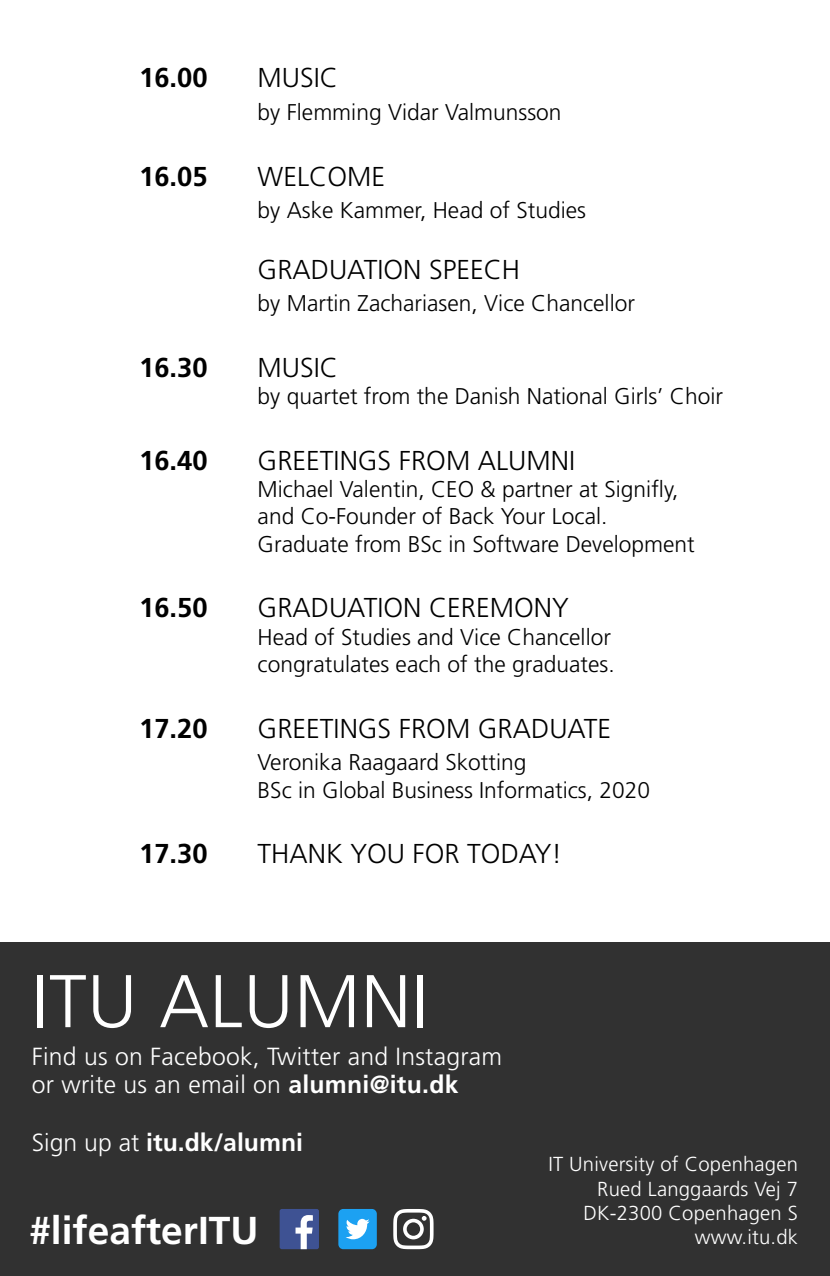
<style>
.page{position:relative;width:830px;height:1276px;background:#fff}
.page>*{position:absolute;margin:0;border:0;box-sizing:border-box;transform-origin:0 0}
.t1{font:300 74.48px "Frutiger LT Std";letter-spacing:.01em;color:#fff}
.t2{font:700 38.93px "Frutiger LT Std";color:#fff}
.t3{font:300 27.22px "Frutiger LT Std";color:#000}
.t4{font:700 27.22px "Frutiger LT Std";color:#000}
.t5{font:300 24.75px/28.3px "Frutiger LT Std";letter-spacing:.01em;color:#fff}
.t6{font:700 24.75px "Frutiger LT Std";color:#fff}
.t7{font:300 22.72px/27.2px "Frutiger LT Std";color:#000}
.t8{font:300 20.25px/24.3px "Frutiger LT Std";letter-spacing:.01em;color:#fff;text-align:right}
.s1{font-weight:700}
.s2{font-weight:300}
</style>
<div class="page">
<div style="left:0;top:942px;width:829px;height:334px;background:#313131"></div>
<div style="left:279px;top:1209px;width:40px;height:40px;background:#3e5293;border-radius:2px"></div>
<svg style="left:295px;top:1215px;width:18px;height:34px"></svg>
<div style="left:338px;top:1209px;width:38px;height:40px;background:#1ca1f2;border-radius:5px"></div>
<svg style="left:346px;top:1218px;width:23px;height:21px"></svg>
<svg style="left:393px;top:1209px;width:40px;height:40px"></svg>
<p class="t4" style="left:139px;top:62px;width:70px">16.00</p>
<p class="t3" style="left:257px;top:62px;width:82px">MUSIC</p>
<p class="t7" style="left:257px;top:99px;width:305px">by Flemming Vidar Valmunsson</p>
<p class="t4" style="left:139px;top:160px;width:70px">16.05</p>
<p class="t3" style="left:257px;top:161px;width:129px">WELCOME</p>
<p class="t7" style="left:257px;top:197px;width:329px">by Aske Kammer, Head of Studies</p>
<p class="t3" style="left:257px;top:254px;width:264px">GRADUATION SPEECH</p>
<p class="t7" style="left:257px;top:290px;width:378px">by Martin Zachariasen, Vice Chancellor</p>
<p class="t4" style="left:139px;top:351px;width:70px">16.30</p>
<p class="t3" style="left:257px;top:352px;width:82px">MUSIC</p>
<p class="t7" style="left:257px;top:383px;width:466px">by quartet from the Danish National Girls’ Choir</p>
<p class="t4" style="left:139px;top:444px;width:70px">16.40</p>
<p class="t3" style="left:257px;top:445px;width:319px">GREETINGS FROM ALUMNI</p>
<p class="t7" style="left:257px;top:476px;width:438px">Michael Valentin, CEO &amp; partner at Signifly, and Co-Founder of Back Your Local.<br>Graduate from BSc in Software Development</p>
<p class="t4" style="left:139px;top:592px;width:70px">16.50</p>
<p class="t3" style="left:257px;top:592px;width:312px">GRADUATION CEREMONY</p>
<p class="t7" style="left:257px;top:623px;width:358px">Head of Studies and Vice Chancellor congratulates each of the graduates.</p>
<p class="t4" style="left:139px;top:712px;width:70px">17.20</p>
<p class="t3" style="left:257px;top:713px;width:355px">GREETINGS FROM GRADUATE</p>
<p class="t7" style="left:257px;top:749px;width:394px">Veronika Raagaard Skotting<br>BSc in Global Business Informatics, 2020</p>
<p class="t4" style="left:139px;top:838px;width:70px">17.30</p>
<p class="t3" style="left:257px;top:838px;width:306px">THANK YOU FOR TODAY!</p>
<h1 class="t1" style="left:32px;top:959px;width:397px">ITU ALUMNI</h1>
<p class="t5" style="left:32px;top:1042px;width:471px">Find us on Facebook, Twitter and Instagram or write us an email on <span class="s1">alumni@itu.dk</span></p>
<p class="t6" style="left:32px;top:1127px;width:272px"><span class="s2">Sign up at</span> itu.dk/alumni</p>
<h2 class="t2" style="left:29px;top:1207px;width:230px">#lifeafterITU</h2>
<p class="t8" style="left:548px;top:1152px;width:251px">IT University of Copenhagen<br>Rued Langgaards Vej 7<br>DK-2300 Copenhagen S www.itu.dk</p>
</div>
